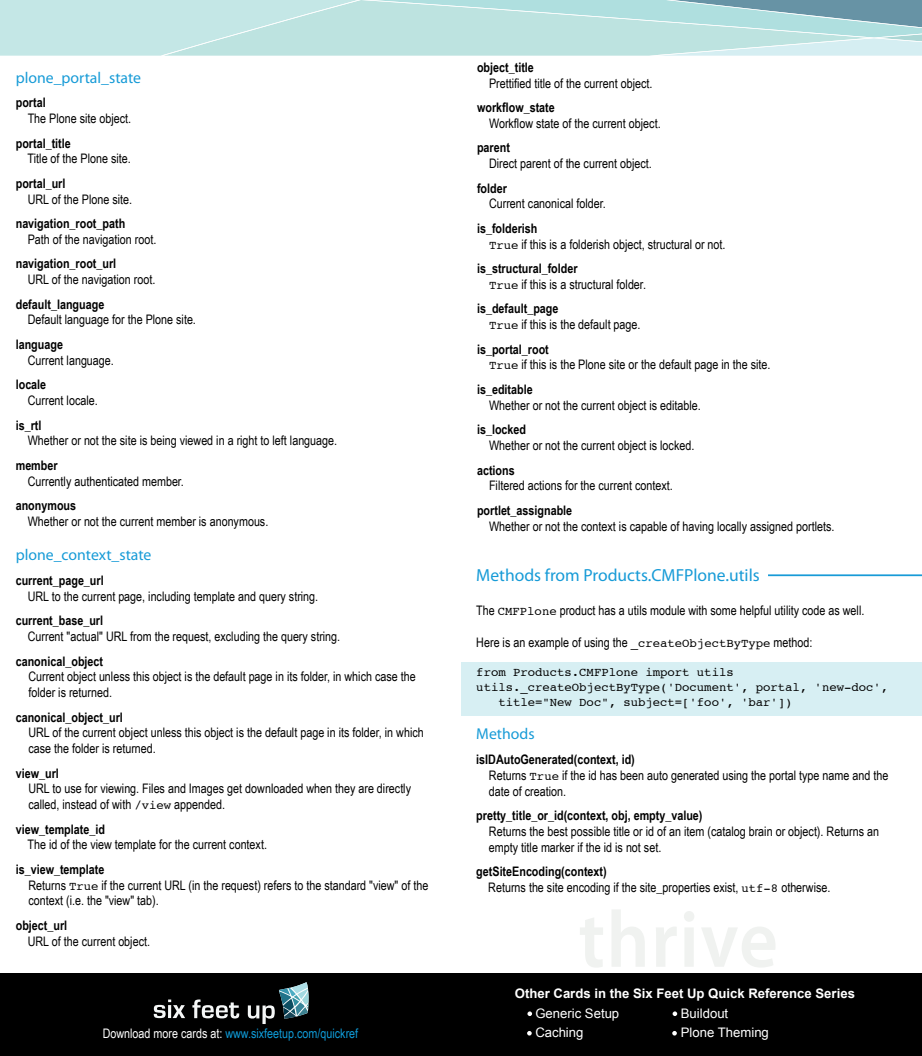
<style>
.page{position:relative;width:922px;height:1056px;background:#fff}
.page>*{position:absolute;margin:0;border:0;box-sizing:border-box;transform-origin:0 0}
.t1{font:17.5px "Myriad Pro";color:#179bd7}
.t2{font:15.75px "Myriad Pro";color:#179bd7}
.t3{font:13.12px/15.8px "Arial Narrow";color:#000}
.t4{font:700 13.12px "Arial Narrow";color:#000}
.t5{font:13.12px "Arial Narrow";color:#0f9cd9}
.t6{font:700 13.12px "Arial";color:#fff}
.t7{font:13.12px/19.2px "Arial";color:#fff}
.t8{font:12.25px "Courier";color:#000}
.s1{font-family:"Courier";font-size:12.25px}
.s2{font-weight:700}
.s3{color:#fff}
</style>
<div class="page">
<div style="left:461px;top:662px;width:460px;height:53px;background:#d7eff3"></div>
<svg style="left:580px;top:918px;width:23px;height:49px"></svg>
<svg style="left:612px;top:910px;width:32px;height:56px"></svg>
<svg style="left:656px;top:927px;width:20px;height:39px"></svg>
<svg style="left:684px;top:911px;width:10px;height:55px"></svg>
<svg style="left:702px;top:927px;width:73px;height:40px"></svg>
<hr style="left:768px;top:574px;width:153px;height:2px;background:#189bd7">
<svg style="left:0;top:45px;width:921px;height:11px;background:#c6e7e6"></svg>
<svg style="left:0;top:0;width:921px;height:45px;background:#b7dddd"></svg>
<div style="left:0;top:973px;width:921px;height:82px;background:#000"></div>
<svg style="left:154px;top:999px;width:31px;height:18px"></svg>
<svg style="left:192px;top:999px;width:47px;height:19px"></svg>
<svg style="left:248px;top:982px;width:60px;height:41px"></svg>
<svg style="left:527px;top:1011px;width:5px;height:4px"></svg>
<svg style="left:527px;top:1031px;width:4px;height:4px"></svg>
<svg style="left:672px;top:1011px;width:5px;height:4px"></svg>
<svg style="left:672px;top:1031px;width:4px;height:4px"></svg>
<p class="t2" style="left:16px;top:68px;width:127px">plone_portal_state</p>
<p class="t4" style="left:16px;top:93px;width:31px">portal</p>
<p class="t3" style="left:28px;top:110px;width:105px">The Plone site object.</p>
<p class="t4" style="left:16px;top:133px;width:57px">portal_title</p>
<p class="t3" style="left:28px;top:150px;width:105px">Title of the Plone site.</p>
<p class="t4" style="left:16px;top:173px;width:51px">portal_url</p>
<p class="t3" style="left:28px;top:190px;width:106px">URL of the Plone site.</p>
<p class="t4" style="left:16px;top:213px;width:111px">navigation_root_path</p>
<p class="t3" style="left:28px;top:231px;width:130px">Path of the navigation root.</p>
<p class="t4" style="left:16px;top:254px;width:102px">navigation_root_url</p>
<p class="t3" style="left:28px;top:271px;width:129px">URL of the navigation root.</p>
<p class="t4" style="left:16px;top:294px;width:90px">default_language</p>
<p class="t3" style="left:28px;top:311px;width:170px">Default language for the Plone site.</p>
<p class="t4" style="left:16px;top:334px;width:49px">language</p>
<p class="t3" style="left:28px;top:351px;width:88px">Current language.</p>
<p class="t4" style="left:16px;top:374px;width:32px">locale</p>
<p class="t3" style="left:28px;top:392px;width:71px">Current locale.</p>
<p class="t4" style="left:16px;top:415px;width:27px">is_rtl</p>
<p class="t3" style="left:28px;top:432px;width:311px">Whether or not the site is being viewed in a right to left language.</p>
<p class="t4" style="left:16px;top:455px;width:43px">member</p>
<p class="t3" style="left:28px;top:472px;width:158px">Currently authenticated member.</p>
<p class="t4" style="left:16px;top:495px;width:62px">anonymous</p>
<p class="t3" style="left:28px;top:512px;width:242px">Whether or not the current member is anonymous.</p>
<p class="t2" style="left:16px;top:545px;width:137px">plone_context_state</p>
<p class="t4" style="left:16px;top:570px;width:89px">current_page_url</p>
<p class="t3" style="left:28px;top:587px;width:292px">URL to the current page, including template and query string.</p>
<p class="t4" style="left:16px;top:610px;width:89px">current_base_url</p>
<p class="t3" style="left:28px;top:628px;width:314px">Current "actual" URL from the request, excluding the query string.</p>
<p class="t4" style="left:16px;top:651px;width:89px">canonical_object</p>
<p class="t3" style="left:28px;top:668px;width:389px">Current object unless this object is the default page in its folder, in which case the folder is returned.</p>
<p class="t4" style="left:16px;top:707px;width:109px">canonical_object_url</p>
<p class="t3" style="left:28px;top:724px;width:397px">URL of the current object unless this object is the default page in its folder, in which case the folder is returned.</p>
<p class="t4" style="left:16px;top:763px;width:45px">view_url</p>
<p class="t3" style="left:28px;top:780px;width:384px">URL to use for viewing. Files and Images get downloaded when they are directly called, instead of with <span class="s1">/view</span> appended.</p>
<p class="t4" style="left:16px;top:819px;width:91px">view_template_id</p>
<p class="t3" style="left:28px;top:836px;width:241px">The id of the view template for the current context.</p>
<p class="t3" style="left:28px;top:860px;width:401px;text-indent:-13px"><span class="s2">is_view_template<br></span>Returns <span class="s1">True</span> if the current URL (in the request) refers to the standard "view" of the context (i.e. the "view" tab).</p>
<p class="t4" style="left:16px;top:915px;width:53px">object_url</p>
<p class="t3" style="left:28px;top:932px;width:124px">URL of the current object.</p>
<p class="t5" style="left:103px;top:1023px;width:257px"><span class="s3">Download more cards at:</span> www.sixfeetup.com/quickref</p>
<p class="t4" style="left:477px;top:57px;width:58px">object_title</p>
<p class="t3" style="left:489px;top:74px;width:165px">Prettified title of the current object.</p>
<p class="t4" style="left:477px;top:97px;width:79px">workflow_state</p>
<p class="t3" style="left:489px;top:115px;width:173px">Workflow state of the current object.</p>
<p class="t4" style="left:477px;top:138px;width:34px">parent</p>
<p class="t3" style="left:489px;top:155px;width:164px">Direct parent of the current object.</p>
<p class="t4" style="left:477px;top:178px;width:31px">folder</p>
<p class="t3" style="left:489px;top:195px;width:118px">Current canonical folder.</p>
<p class="t3" style="left:489px;top:220px;width:238px;text-indent:-12px"><span class="s2">is_folderish<br></span><span class="s1">True</span> if this is a folderish object, structural or not.</p>
<p class="t3" style="left:489px;top:260px;width:158px;text-indent:-12px"><span class="s2">is_structural_folder<br></span><span class="s1">True</span> if this is a structural folder.</p>
<p class="t3" style="left:489px;top:300px;width:153px;text-indent:-12px"><span class="s2">is_default_page<br></span><span class="s1">True</span> if this is the default page.</p>
<p class="t3" style="left:489px;top:340px;width:283px;text-indent:-12px"><span class="s2">is_portal_root<br></span><span class="s1">True</span> if this is the Plone site or the default page in the site.</p>
<p class="t4" style="left:477px;top:379px;width:57px">is_editable</p>
<p class="t3" style="left:489px;top:396px;width:213px">Whether or not the current object is editable.</p>
<p class="t4" style="left:477px;top:419px;width:51px">is_locked</p>
<p class="t3" style="left:489px;top:437px;width:207px">Whether or not the current object is locked.</p>
<p class="t4" style="left:477px;top:460px;width:39px">actions</p>
<p class="t3" style="left:489px;top:477px;width:185px">Filtered actions for the current context.</p>
<p class="t4" style="left:477px;top:500px;width:97px">portlet_assignable</p>
<p class="t3" style="left:489px;top:517px;width:347px">Whether or not the context is capable of having locally assigned portlets.</p>
<h1 class="t1" style="left:476px;top:563px;width:285px">Methods from Products.CMFPlone.utils</h1>
<p class="t3" style="left:476px;top:602px;width:389px">The <span class="s1">CMFPlone</span> product has a utils module with some helpful utility code as well.</p>
<p class="t3" style="left:476px;top:634px;width:337px">Here is an example of using the <span class="s1">_createObjectByType</span> method:</p>
<p class="t8" style="left:476px;top:663px;width:259px">from Products.CMFPlone import utils</p>
<p class="t8" style="left:476px;top:677px;width:413px">utils._createObjectByType('Document', portal, 'new-doc',</p>
<p class="t8" style="left:498px;top:692px;width:296px">title="New Doc", subject=['foo', 'bar'])</p>
<p class="t2" style="left:476px;top:724px;width:60px">Methods</p>
<p class="t3" style="left:489px;top:750px;width:401px;text-indent:-13px"><span class="s2">isIDAutoGenerated(context, id)<br></span>Returns <span class="s1">True</span> if the id has been auto generated using the portal type name and the date of creation.</p>
<p class="t4" style="left:476px;top:805px;width:228px">pretty_title_or_id(context, obj, empty_value)</p>
<p class="t3" style="left:489px;top:822px;width:392px">Returns the best possible title or id of an item (catalog brain or object). Returns an empty title marker if the id is not set.</p>
<p class="t3" style="left:488px;top:862px;width:343px;text-indent:-12px"><span class="s2">getSiteEncoding(context)<br></span>Returns the site encoding if the site_properties exist, <span class="s1">utf-8</span> otherwise.</p>
<p class="t6" style="left:515px;top:984px;width:341px">Other Cards in the Six Feet Up Quick Reference Series</p>
<p class="t7" style="left:535px;top:1003px;width:85px">Generic Setup<br>Caching</p>
<p class="t7" style="left:680px;top:1003px;width:90px">Buildout<br>Plone Theming</p>
</div>
